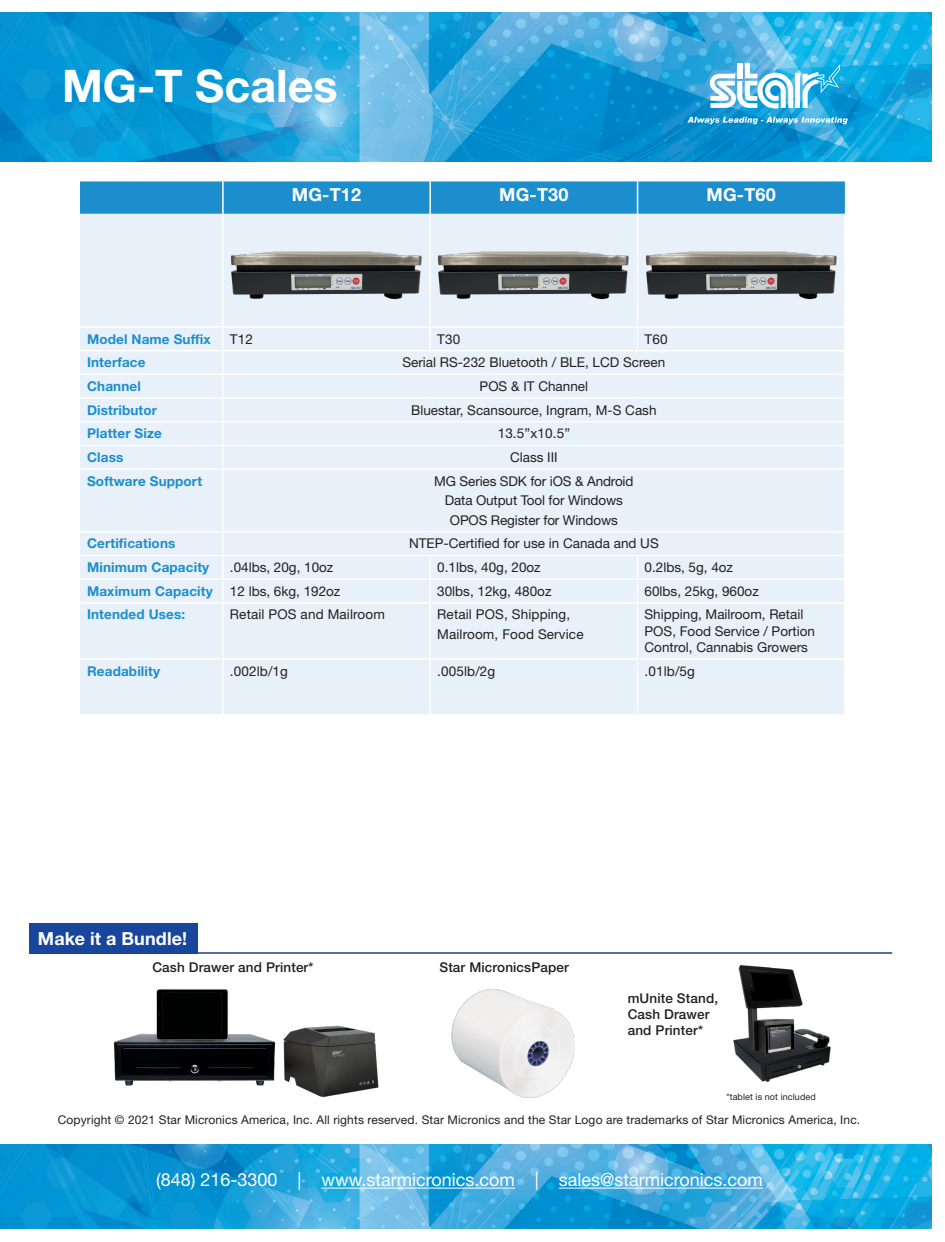
<style>
.page{position:relative;width:945px;height:1242px;background:#fff}
.page>*{position:absolute;margin:0;border:0;box-sizing:border-box;transform-origin:0 0}
.t1{font:700 45px "Helvetica Neue LT Std";color:#fff}
.t2{font:18px "Helvetica Neue LT Std";color:#fff}
.t3{font:700 18px "Helvetica Neue LT Std";letter-spacing:.01em;color:#fff}
.t4{font:13.5px/16.2px "Helvetica Neue LT Std";color:#231f20}
.t5{font:700 13.5px "Helvetica Neue LT Std";letter-spacing:.01em;color:#1c8ece}
.t6{font:500 13.5px "Helvetica Neue LT Std";letter-spacing:.01em;color:#231f20}
.t7{font:12px "Helvetica Neue LT Std";letter-spacing:.01em;color:#231f20}
.t8{font:9px "Helvetica Neue LT Std";letter-spacing:.01em;color:#231f20}
</style>
<div class="page">
<img style="left:0;top:13px;width:931px;height:148px">
<svg style="left:687px;top:117px;width:161px;height:7px"></svg>
<svg style="left:803px;top:64px;width:37px;height:44px;background:#44b8e5"></svg>
<div style="left:795px;top:74px;width:5px;height:34px;background:#fff"></div>
<svg style="left:710px;top:63px;width:83px;height:45px"></svg>
<img style="left:0;top:1145px;width:931px;height:83px">
<hr style="left:322px;top:1188px;width:193px;height:1px;background:#fff">
<hr style="left:559px;top:1188px;width:204px;height:1px;background:#fff">
<div style="left:80px;top:181px;width:765px;height:33px;background:#1c8ece"></div>
<div style="left:80px;top:214px;width:764px;height:500px;background:#e8f0f9"></div>
<hr style="left:222px;top:328px;width:2px;height:22px;background:#fff">
<hr style="left:80px;top:350px;width:143px;height:1px;background:#fff">
<hr style="left:222px;top:351px;width:2px;height:23px;background:#fff">
<hr style="left:80px;top:374px;width:143px;height:1px;background:#fff">
<hr style="left:222px;top:375px;width:2px;height:22px;background:#fff">
<hr style="left:80px;top:397px;width:143px;height:2px;background:#fff">
<hr style="left:222px;top:399px;width:2px;height:22px;background:#fff">
<hr style="left:80px;top:421px;width:143px;height:1px;background:#fff">
<hr style="left:222px;top:422px;width:2px;height:23px;background:#fff">
<hr style="left:80px;top:445px;width:143px;height:1px;background:#fff">
<hr style="left:222px;top:446px;width:2px;height:22px;background:#fff">
<hr style="left:80px;top:468px;width:143px;height:2px;background:#fff">
<hr style="left:222px;top:470px;width:2px;height:61px;background:#fff">
<hr style="left:80px;top:531px;width:143px;height:2px;background:#fff">
<hr style="left:222px;top:533px;width:2px;height:22px;background:#fff">
<hr style="left:222px;top:181px;width:2px;height:33px;background:#fff">
<hr style="left:429px;top:181px;width:2px;height:33px;background:#fff">
<hr style="left:637px;top:181px;width:1px;height:33px;background:#fff">
<hr style="left:429px;top:328px;width:2px;height:22px;background:#fff">
<svg style="left:637px;top:328px;width:1px;height:22px"></svg>
<hr style="left:223px;top:350px;width:207px;height:1px;background:#fff">
<hr style="left:430px;top:350px;width:208px;height:1px;background:#fff">
<hr style="left:638px;top:350px;width:208px;height:1px;background:#fff">
<hr style="left:223px;top:374px;width:207px;height:1px;background:#fff">
<hr style="left:430px;top:374px;width:208px;height:1px;background:#fff">
<hr style="left:638px;top:374px;width:208px;height:1px;background:#fff">
<hr style="left:223px;top:397px;width:207px;height:2px;background:#fff">
<hr style="left:430px;top:397px;width:208px;height:2px;background:#fff">
<hr style="left:638px;top:397px;width:208px;height:2px;background:#fff">
<hr style="left:223px;top:421px;width:207px;height:1px;background:#fff">
<hr style="left:430px;top:421px;width:208px;height:1px;background:#fff">
<hr style="left:638px;top:421px;width:208px;height:1px;background:#fff">
<hr style="left:223px;top:445px;width:207px;height:1px;background:#fff">
<hr style="left:430px;top:445px;width:208px;height:1px;background:#fff">
<hr style="left:638px;top:445px;width:208px;height:1px;background:#fff">
<hr style="left:223px;top:468px;width:207px;height:2px;background:#fff">
<hr style="left:430px;top:468px;width:208px;height:2px;background:#fff">
<hr style="left:638px;top:468px;width:208px;height:2px;background:#fff">
<hr style="left:223px;top:531px;width:207px;height:2px;background:#fff">
<hr style="left:430px;top:531px;width:208px;height:2px;background:#fff">
<hr style="left:638px;top:531px;width:208px;height:2px;background:#fff">
<hr style="left:80px;top:555px;width:143px;height:1px;background:#fff">
<hr style="left:223px;top:555px;width:207px;height:1px;background:#fff">
<hr style="left:222px;top:556px;width:2px;height:22px;background:#fff">
<hr style="left:430px;top:555px;width:208px;height:1px;background:#fff">
<hr style="left:429px;top:556px;width:2px;height:22px;background:#fff">
<hr style="left:638px;top:555px;width:208px;height:1px;background:#fff">
<hr style="left:80px;top:578px;width:143px;height:2px;background:#fff">
<hr style="left:223px;top:578px;width:207px;height:2px;background:#fff">
<hr style="left:222px;top:580px;width:2px;height:22px;background:#fff">
<hr style="left:430px;top:578px;width:208px;height:2px;background:#fff">
<hr style="left:429px;top:580px;width:2px;height:22px;background:#fff">
<hr style="left:638px;top:578px;width:208px;height:2px;background:#fff">
<svg style="left:637px;top:556px;width:1px;height:46px"></svg>
<hr style="left:80px;top:602px;width:143px;height:2px;background:#fff">
<hr style="left:223px;top:602px;width:207px;height:2px;background:#fff">
<hr style="left:222px;top:604px;width:2px;height:54px;background:#fff">
<hr style="left:430px;top:602px;width:208px;height:2px;background:#fff">
<hr style="left:429px;top:604px;width:2px;height:54px;background:#fff">
<hr style="left:638px;top:602px;width:208px;height:2px;background:#fff">
<hr style="left:637px;top:604px;width:1px;height:54px;background:#fff">
<hr style="left:80px;top:658px;width:143px;height:2px;background:#fff">
<hr style="left:223px;top:658px;width:207px;height:2px;background:#fff">
<hr style="left:222px;top:660px;width:2px;height:54px;background:#fff">
<hr style="left:430px;top:658px;width:208px;height:2px;background:#fff">
<hr style="left:429px;top:660px;width:2px;height:54px;background:#fff">
<hr style="left:638px;top:658px;width:208px;height:2px;background:#fff">
<hr style="left:637px;top:660px;width:1px;height:54px;background:#fff">
<hr style="left:222px;top:214px;width:2px;height:112px;background:#fff">
<hr style="left:429px;top:214px;width:2px;height:112px;background:#fff">
<hr style="left:80px;top:326px;width:143px;height:2px;background:#fff">
<hr style="left:223px;top:326px;width:207px;height:2px;background:#fff">
<hr style="left:430px;top:326px;width:208px;height:2px;background:#fff">
<hr style="left:638px;top:326px;width:208px;height:2px;background:#fff">
<img style="left:224px;top:214px;width:205px;height:112px">
<img style="left:431px;top:214px;width:413px;height:112px">
<div style="left:29px;top:923px;width:168px;height:31px;background:#18469d"></div>
<hr style="left:195px;top:952px;width:697px;height:2px;background:#253f8e">
<img style="left:113px;top:989px;width:142px;height:96px">
<img style="left:733px;top:964px;width:98px;height:118px">
<img style="left:451px;top:989px;width:124px;height:109px">
<img style="left:255px;top:1025px;width:124px;height:73px">
<p class="t1" style="left:62px;top:58px;width:277px">MG-T Scales</p>
<p class="t3" style="left:292px;top:184px;width:71px">MG-T12</p>
<p class="t3" style="left:499px;top:184px;width:71px">MG-T30</p>
<p class="t3" style="left:707px;top:184px;width:71px">MG-T60</p>
<p class="t5" style="left:87px;top:330px;width:125px">Model Name Suffix</p>
<p class="t4" style="left:230px;top:331px;width:25px">T12</p>
<p class="t4" style="left:437px;top:331px;width:25px">T30</p>
<p class="t4" style="left:645px;top:331px;width:25px">T60</p>
<p class="t5" style="left:87px;top:354px;width:60px">Interface</p>
<p class="t4" style="left:403px;top:354px;width:264px">Serial RS-232 Bluetooth / BLE, LCD Screen</p>
<p class="t5" style="left:87px;top:378px;width:55px">Channel</p>
<p class="t4" style="left:480px;top:378px;width:110px">POS &amp; IT Channel</p>
<p class="t5" style="left:87px;top:402px;width:72px">Distributor</p>
<p class="t4" style="left:411px;top:402px;width:247px">Bluestar, Scansource, Ingram, M-S Cash</p>
<p class="t5" style="left:87px;top:425px;width:76px">Platter Size</p>
<p class="t4" style="left:498px;top:425px;width:74px">13.5”x10.5”</p>
<p class="t5" style="left:87px;top:449px;width:38px">Class</p>
<p class="t4" style="left:510px;top:449px;width:49px">Class III</p>
<p class="t5" style="left:87px;top:473px;width:117px">Software Support</p>
<p class="t4" style="left:434px;top:473px;width:201px">MG Series SDK for iOS &amp; Android</p>
<p class="t4" style="left:445px;top:492px;width:180px">Data Output Tool for Windows</p>
<p class="t4" style="left:450px;top:512px;width:170px">OPOS Register for Windows</p>
<p class="t5" style="left:87px;top:535px;width:90px">Certifications</p>
<p class="t4" style="left:409px;top:535px;width:251px">NTEP-Certified for use in Canada and US</p>
<p class="t5" style="left:87px;top:559px;width:124px">Minimum Capacity</p>
<p class="t4" style="left:230px;top:559px;width:105px">.04lbs, 20g, 10oz</p>
<p class="t4" style="left:437px;top:559px;width:105px">0.1lbs, 40g, 20oz</p>
<p class="t4" style="left:645px;top:559px;width:90px">0.2lbs, 5g, 4oz</p>
<p class="t5" style="left:87px;top:583px;width:127px">Maximum Capacity</p>
<p class="t4" style="left:230px;top:583px;width:112px">12 lbs, 6kg, 192oz</p>
<p class="t4" style="left:437px;top:583px;width:116px">30lbs, 12kg, 480oz</p>
<p class="t4" style="left:645px;top:583px;width:116px">60lbs, 25kg, 960oz</p>
<p class="t5" style="left:87px;top:606px;width:100px">Intended Uses:</p>
<p class="t4" style="left:230px;top:606px;width:157px">Retail POS and Mailroom</p>
<p class="t4" style="left:437px;top:605px;width:148px;line-height:19.5px">Retail POS, Shipping,<br>Mailroom, Food Service</p>
<p class="t4" style="left:645px;top:606px;width:172px">Shipping, Mailroom, Retail<br>POS, Food Service / Portion<br>Control, Cannabis Growers</p>
<p class="t5" style="left:87px;top:662px;width:75px">Readability</p>
<p class="t4" style="left:230px;top:662px;width:60px">.002lb/1g</p>
<p class="t4" style="left:437px;top:662px;width:60px">.005lb/2g</p>
<p class="t4" style="left:645px;top:662px;width:52px">.01lb/5g</p>
<p class="t3" style="left:38px;top:928px;width:151px">Make it a Bundle!</p>
<p class="t6" style="left:152px;top:959px;width:163px">Cash Drawer and Printer*</p>
<p class="t6" style="left:439px;top:959px;width:131px">Star MicronicsPaper</p>
<p class="t6" style="left:628px;top:990px;width:92px">mUnite Stand,</p>
<p class="t6" style="left:628px;top:1006px;width:83px">Cash Drawer</p>
<p class="t6" style="left:628px;top:1022px;width:77px">and Printer*</p>
<p class="t8" style="left:727px;top:1092px;width:91px">*tablet is not included</p>
<p class="t7" style="left:58px;top:1113px;width:804px">Copyright © 2021 Star Micronics America, Inc. All rights reserved. Star Micronics and the Star Logo are trademarks of Star Micronics America, Inc.</p>
<p class="t2" style="left:156px;top:1169px;width:608px">(848) 216-3300 | www.starmicronics.com | sales@starmicronics.com</p>
</div>
